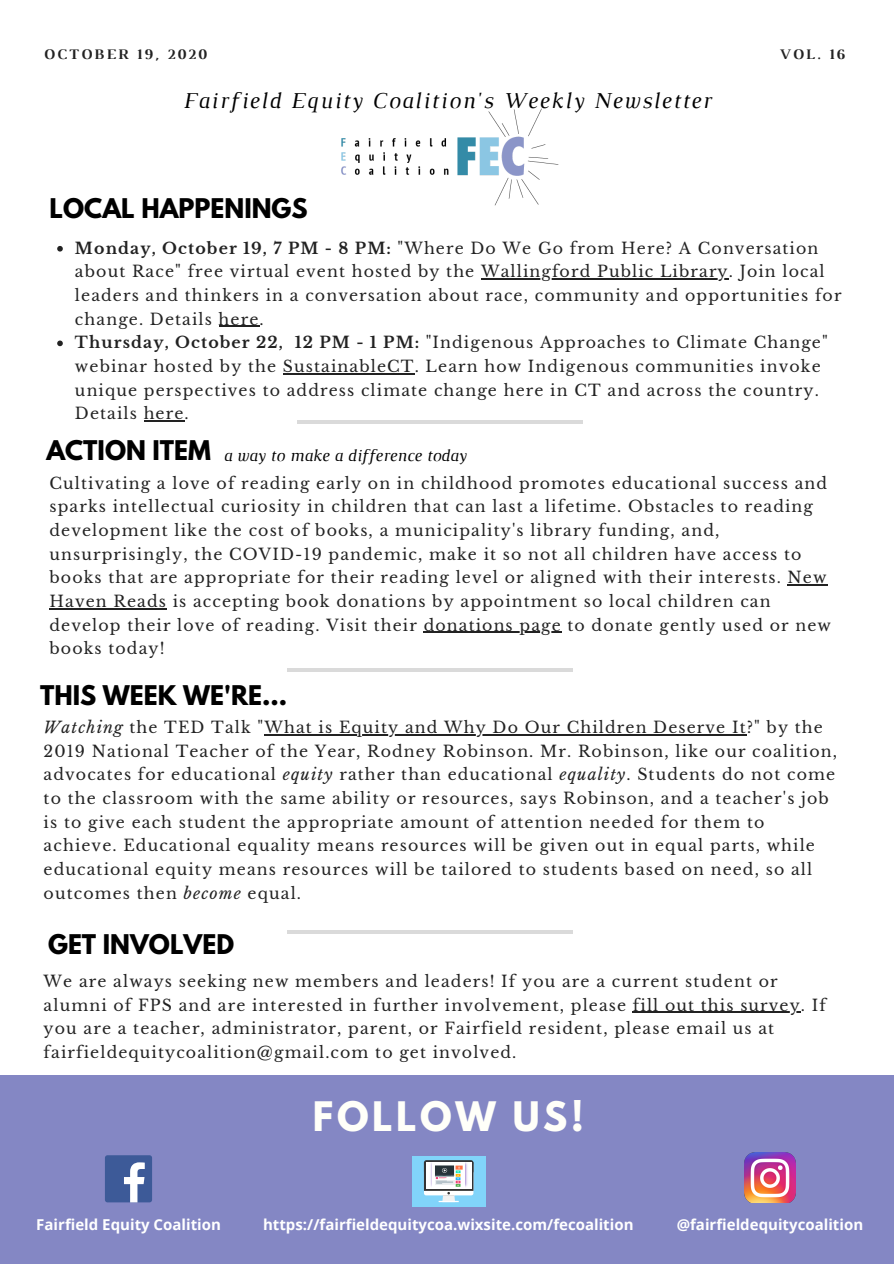
<style>
.page{position:relative;width:894px;height:1264px;background:#fff}
.page>*{position:absolute;margin:0;border:0;box-sizing:border-box;transform-origin:0 0}
.t1{font:700 36px "League Spartan";letter-spacing:.1em;color:#fffff9}
.t2{font:700 24px "League Spartan";color:#000}
.t3{font:italic 23.25px "Luthier";letter-spacing:.07em;color:#000}
.t4{font:italic 17.4px "Luthier";color:#000}
.t5{font:15.75px/23.7px "Libre Baskerville";letter-spacing:.07em;color:#222}
.t6{font:700 15px "Open Sans";color:#fff}
.t7{font:700 14.85px "Luthier";letter-spacing:.14em;color:#222}
.s1{font-weight:700}
.s2{font-family:"League Spartan";font-weight:700;font-style:normal;font-size:24px}
.s3{font-style:italic}
</style>
<div class="page">
<hr style="left:287px;top:930px;width:285px;height:3px;background:#000">
<svg style="left:57px;top:246px;width:6px;height:5px"></svg>
<hr style="left:481px;top:278px;width:247px;height:2px;background:#222">
<hr style="left:218px;top:326px;width:41px;height:1px;background:#222">
<svg style="left:57px;top:340px;width:6px;height:6px"></svg>
<hr style="left:283px;top:373px;width:131px;height:1px;background:#222">
<hr style="left:144px;top:420px;width:40px;height:1px;background:#222">
<hr style="left:297px;top:420px;width:285px;height:3px;background:#000">
<hr style="left:632px;top:1011px;width:168px;height:1px;background:#222">
<hr style="left:787px;top:584px;width:40px;height:1px;background:#222">
<hr style="left:49px;top:608px;width:118px;height:1px;background:#222">
<hr style="left:423px;top:631px;width:138px;height:2px;background:#222">
<div style="left:0;top:1075px;width:893px;height:188px;background:#8487c4"></div>
<img style="left:744px;top:1152px;width:51px;height:50px">
<div style="left:105px;top:1155px;width:47px;height:47px;background:#3d5a98;border-radius:3px"></div>
<svg style="left:124px;top:1162px;width:21px;height:40px"></svg>
<div style="left:412px;top:1155px;width:73px;height:51px;background:#81d4fa"></div>
<svg style="left:424px;top:1160px;width:49px;height:42px;background:#b8c2c7"></svg>
<hr style="left:264px;top:734px;width:482px;height:1px;background:#222">
<img style="left:341px;top:108px;width:218px;height:98px">
<hr style="left:287px;top:668px;width:285px;height:3px;background:#000">
<p class="t7" style="left:44px;top:49px;width:164px">OCTOBER 19, 2020</p>
<p class="t7" style="left:779px;top:49px;width:67px">VOL. 16</p>
<h3 class="t3" style="left:183px;top:92px;width:529px">Fairfield Equity Coalition's Weekly Newsletter</h3>
<h2 class="t2" style="left:50px;top:196px;width:259px">LOCAL HAPPENINGS</h2>
<p class="t5" style="left:75px;top:236px;width:767px"><span class="s1">Monday, October 19, 7 PM - 8 PM:</span> "Where Do We Go from Here? A Conversation about Race" free virtual event hosted by the Wallingford Public Library. Join local leaders and thinkers in a conversation about race, community and opportunities for change. Details here.<br><span class="s1">Thursday, October 22, 12 PM - 1 PM:</span> "Indigenous Approaches to Climate Change" webinar hosted by the SustainableCT. Learn how Indigenous communities invoke unique perspectives to address climate change here in CT and across the country.<br>Details here.</p>
<p class="t4" style="left:46px;top:449px;width:421px"><span class="s2">ACTION ITEM</span> a way to make a difference today</p>
<p class="t5" style="left:49px;top:471px;width:782px">Cultivating a love of reading early on in childhood promotes educational success and sparks intellectual curiosity in children that can last a lifetime. Obstacles to reading development like the cost of books, a municipality's library funding, and, unsurprisingly, the COVID-19 pandemic, make it so not all children have access to books that are appropriate for their reading level or aligned with their interests. New Haven Reads is accepting book donations by appointment so local children can develop their love of reading. Visit their donations page to donate gently used or new books today!</p>
<h2 class="t2" style="left:40px;top:683px;width:249px">THIS WEEK WE'RE...</h2>
<p class="t5" style="left:44px;top:715px;width:794px"><span class="s3">Watching</span> the TED Talk "What is Equity and Why Do Our Children Deserve It?" by the 2019 National Teacher of the Year, Rodney Robinson. Mr. Robinson, like our coalition, advocates for educational <span class="s3">equity</span> rather than educational <span class="s3">equality</span>. Students do not come to the classroom with the same ability or resources, says Robinson, and a teacher's job is to give each student the appropriate amount of attention needed for them to achieve. Educational equality means resources will be given out in equal parts, while educational equity means resources will be tailored to students based on need, so all outcomes then <span class="s3">become</span> equal.</p>
<h2 class="t2" style="left:48px;top:931px;width:187px">GET INVOLVED</h2>
<p class="t5" style="left:44px;top:969px;width:783px">We are always seeking new members and leaders! If you are a current student or alumni of FPS and are interested in further involvement, please fill out this survey. If you are a teacher, administrator, parent, or Fairfield resident, please email us at fairfieldequitycoalition@gmail.com to get involved.</p>
<h1 class="t1" style="left:313px;top:1098px;width:272px">FOLLOW US!</h1>
<p class="t6" style="left:36px;top:1213px;width:186px">Fairfield Equity Coalition</p>
<p class="t6" style="left:263px;top:1213px;width:372px">https://fairfieldequitycoa.wixsite.com/fecoalition</p>
<p class="t6" style="left:676px;top:1213px;width:188px">@fairfieldequitycoalition</p>
</div>
